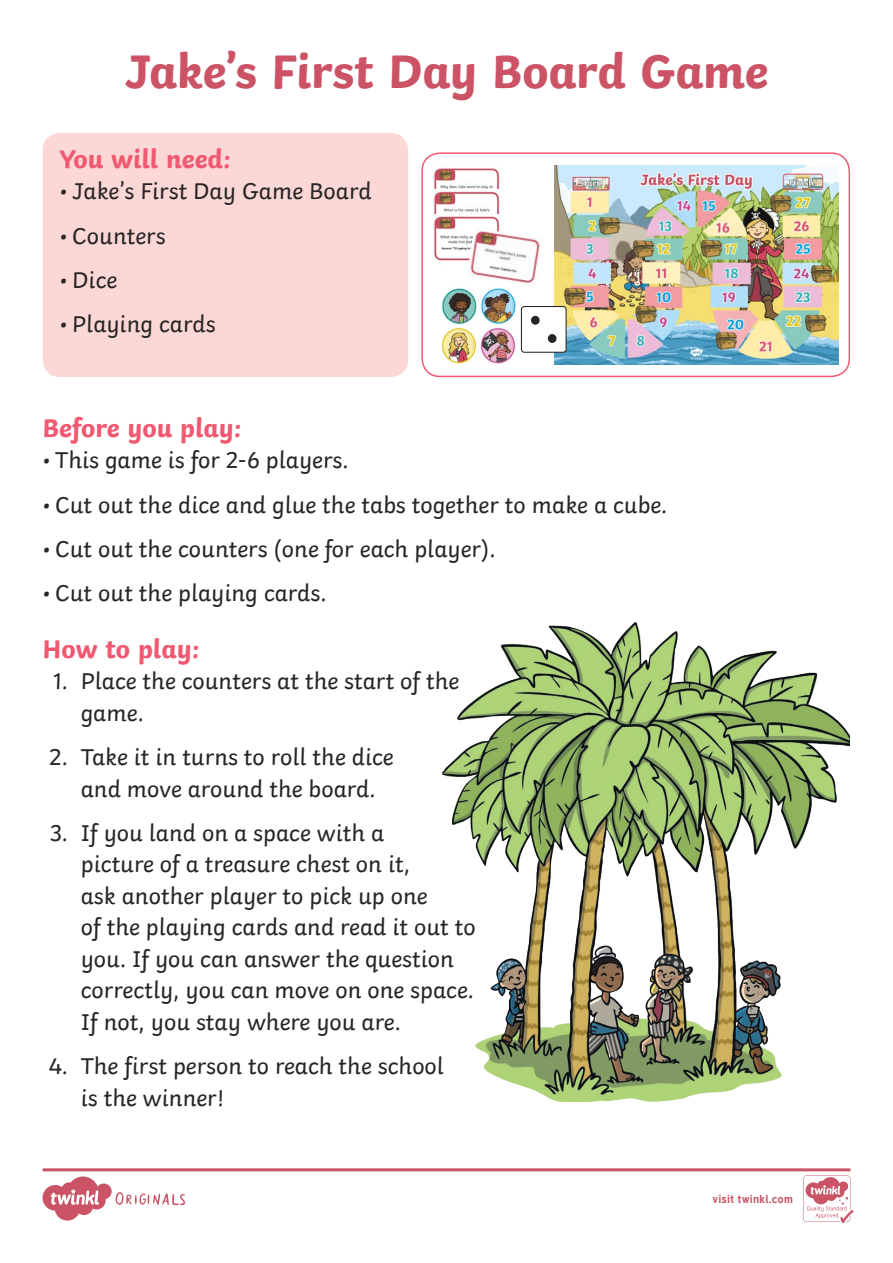
<style>
.page{position:relative;width:893px;height:1263px;background:#fff}
.page>*{position:absolute;margin:0;border:0;box-sizing:border-box;transform-origin:0 0}
.Heading_1{font:700 49.5px "Twinkl";letter-spacing:-.01em;color:#cb5365}
.Heading_2{font:700 27px "Twinkl";color:#f05971}
.t1{font:24px/31.5px "Twinkl";color:#282526}
.t2{font:700 11.4px "Tuffy";letter-spacing:.015em;color:#ca5166}
</style>
<div class="page">
<div style="left:421px;top:152px;width:429px;height:225px;border:2px solid #f05971;border-radius:18px"></div>
<div style="left:43px;top:133px;width:365px;height:244px;background:#fbd8d6;border-radius:18px"></div>
<img style="left:555px;top:165px;width:284px;height:199px">
<img style="left:434px;top:168px;width:66px;height:93px">
<img style="left:434px;top:190px;width:66px;height:51px">
<img style="left:467px;top:228px;width:73px;height:56px">
<img style="left:442px;top:288px;width:74px;height:36px">
<img style="left:442px;top:327px;width:74px;height:37px">
<img style="left:442px;top:622px;width:407px;height:479px">
<div style="left:521px;top:306px;width:45px;height:46px;background:#fff;border-radius:3px"></div>
<div style="left:521px;top:306px;width:46px;height:47px;border:1px solid #282526;border-radius:3px"></div>
<div style="left:531px;top:316px;width:9px;height:9px;background:#282526;border-radius:50%"></div>
<div style="left:548px;top:334px;width:8px;height:9px;background:#282526;border-radius:50%"></div>
<svg style="left:43px;top:1168px;width:810px;height:55px"></svg>
<p class="Heading_1" style="left:125px;top:31px;width:645px">Jake’s First Day Board Game</p>
<p class="Heading_2" style="left:60px;top:136px;width:173px">You will need:</p>
<p class="t1" style="left:60px;top:173px;width:314px">• Jake’s First Day Game Board</p>
<p class="t1" style="left:60px;top:218px;width:108px">• Counters</p>
<p class="t1" style="left:60px;top:262px;width:59px">• Dice</p>
<p class="t1" style="left:60px;top:306px;width:158px">• Playing cards</p>
<p class="Heading_2" style="left:43px;top:405px;width:200px">Before you play:</p>
<p class="t1" style="left:43px;top:442px;width:308px">• This game is for 2-6 players.</p>
<p class="t1" style="left:43px;top:487px;width:626px">• Cut out the dice and glue the tabs together to make a cube.</p>
<p class="t1" style="left:43px;top:531px;width:455px">• Cut out the counters (one for each player).</p>
<p class="t1" style="left:43px;top:575px;width:286px">• Cut out the playing cards.</p>
<p class="Heading_2" style="left:43px;top:626px;width:158px">How to play:</p>
<p class="t1" style="left:81px;top:663px;width:380px;text-indent:-28px">1. Place the counters at the start of the game.</p>
<p class="t1" style="left:49px;top:739px;width:346px;text-align:center">2. Take it in turns to roll the dice and move around the board.</p>
<p class="t1" style="left:81px;top:815px;width:396px;text-indent:-31px">3. If you land on a space with a<br>picture of a treasure chest on it,<br>ask another player to pick up one<br>of the playing cards and read it out to you. If you can answer the question correctly, you can move on one space.<br>If not, you stay where you are.</p>
<p class="t1" style="left:81px;top:1048px;width:365px;text-indent:-32px">4. The first person to reach the school is the winner!</p>
<p class="t2" style="left:712px;top:1190px;width:82px">visit twinkl.com</p>
</div>
